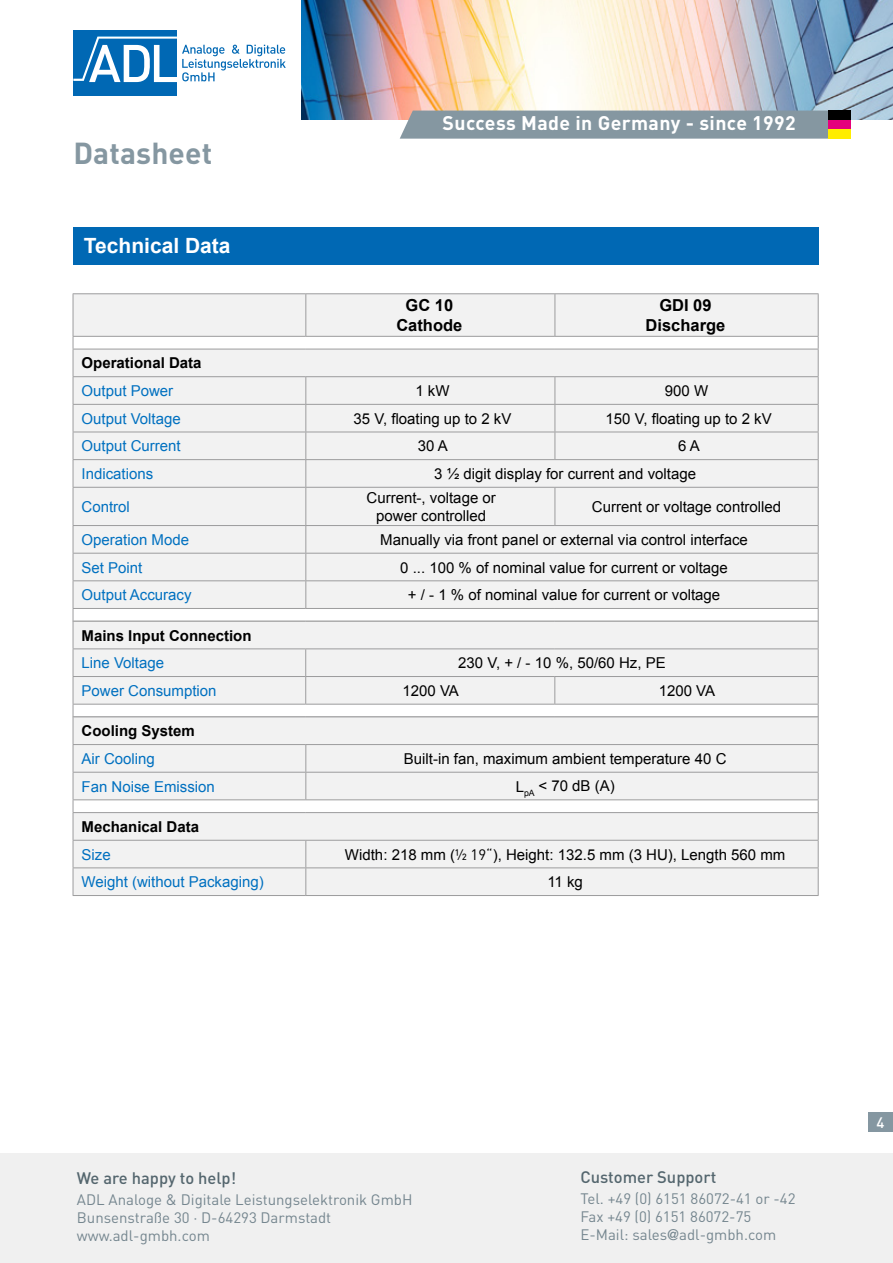
<style>
.page{position:relative;width:893px;height:1263px;background:#fff}
.page>*{position:absolute;margin:0;border:0;box-sizing:border-box;transform-origin:0 0}
.t1{font:700 30px "DIN";letter-spacing:.005em;color:#8597a1}
.t2{font:700 21px "Arial";color:#fff}
.t3{font:700 19.5px "DIN";letter-spacing:.02em;color:#fff}
.t4{font:500 16.5px "DIN";color:#54666e}
.t5{font:700 16.5px/19.8px "Arial";color:#000;text-align:center}
.t6{font:15px/18px "Arial";color:#000;text-align:center}
.t7{font:15px "Arial";color:#0070c0}
.t8{font:15px/18px "DIN";color:#75868f}
.t9{font:700 15px "Arial";color:#000}
.t10{font:500 15px "DIN";color:#fff}
.s1{font-style:inherit}
.s2{font-family:"DIN"}
.s3{font-family:"Helvetica Neue";font-weight:500}
</style>
<div class="page">
<div style="left:73px;top:30px;width:104px;height:65px;background:#0068b4"></div>
<svg style="left:73px;top:36px;width:213px;height:46px"></svg>
<img style="left:302px;top:0;width:591px;height:119px">
<div style="left:400px;top:111px;width:428px;height:28px;background:#8597a1"></div>
<div style="left:828px;top:111px;width:23px;height:9px;background:#000"></div>
<div style="left:828px;top:120px;width:23px;height:9px;background:#e5007c"></div>
<div style="left:828px;top:129px;width:23px;height:10px;background:#ffed00"></div>
<div style="left:73px;top:227px;width:746px;height:38px;background:#0068b4"></div>
<div style="left:74px;top:294px;width:744px;height:314px;background:#f2f2f2"></div>
<hr style="left:73px;top:293px;width:233px;height:1px;background:#9c9c9d">
<hr style="left:73px;top:294px;width:1px;height:42px;background:#9c9c9d">
<hr style="left:306px;top:293px;width:249px;height:1px;background:#9c9c9d">
<hr style="left:305px;top:294px;width:1px;height:42px;background:#9c9c9d">
<hr style="left:555px;top:293px;width:264px;height:1px;background:#9c9c9d">
<hr style="left:555px;top:294px;width:1px;height:42px;background:#9c9c9d">
<hr style="left:818px;top:294px;width:1px;height:42px;background:#9c9c9d">
<hr style="left:73px;top:336px;width:233px;height:1px;background:#9c9c9d">
<hr style="left:306px;top:336px;width:249px;height:1px;background:#9c9c9d">
<hr style="left:555px;top:336px;width:264px;height:1px;background:#9c9c9d">
<hr style="left:73px;top:349px;width:233px;height:1px;background:#9c9c9d">
<hr style="left:306px;top:349px;width:249px;height:1px;background:#9c9c9d">
<hr style="left:555px;top:349px;width:264px;height:1px;background:#9c9c9d">
<hr style="left:73px;top:376px;width:233px;height:1px;background:#9c9c9d">
<hr style="left:306px;top:376px;width:249px;height:1px;background:#9c9c9d">
<hr style="left:555px;top:376px;width:264px;height:1px;background:#9c9c9d">
<hr style="left:73px;top:404px;width:233px;height:1px;background:#9c9c9d">
<hr style="left:306px;top:404px;width:249px;height:1px;background:#9c9c9d">
<hr style="left:555px;top:404px;width:264px;height:1px;background:#9c9c9d">
<hr style="left:73px;top:432px;width:233px;height:1px;background:#9c9c9d">
<hr style="left:306px;top:432px;width:249px;height:1px;background:#9c9c9d">
<hr style="left:555px;top:432px;width:264px;height:1px;background:#9c9c9d">
<svg style="left:555px;top:377px;width:1px;height:82px"></svg>
<hr style="left:73px;top:459px;width:233px;height:1px;background:#9c9c9d">
<svg style="left:73px;top:337px;width:1px;height:150px"></svg>
<hr style="left:306px;top:459px;width:249px;height:1px;background:#9c9c9d">
<svg style="left:305px;top:377px;width:1px;height:110px"></svg>
<hr style="left:555px;top:459px;width:264px;height:1px;background:#9c9c9d">
<svg style="left:818px;top:337px;width:1px;height:150px"></svg>
<hr style="left:73px;top:487px;width:233px;height:1px;background:#9c9c9d">
<hr style="left:73px;top:488px;width:1px;height:37px;background:#9c9c9d">
<hr style="left:306px;top:487px;width:249px;height:1px;background:#9c9c9d">
<hr style="left:305px;top:488px;width:1px;height:37px;background:#9c9c9d">
<hr style="left:555px;top:487px;width:264px;height:1px;background:#9c9c9d">
<hr style="left:555px;top:488px;width:1px;height:37px;background:#9c9c9d">
<hr style="left:818px;top:488px;width:1px;height:37px;background:#9c9c9d">
<hr style="left:73px;top:525px;width:233px;height:1px;background:#9c9c9d">
<hr style="left:306px;top:525px;width:249px;height:1px;background:#9c9c9d">
<hr style="left:555px;top:525px;width:264px;height:1px;background:#9c9c9d">
<hr style="left:73px;top:553px;width:233px;height:1px;background:#9c9c9d">
<hr style="left:306px;top:553px;width:249px;height:1px;background:#9c9c9d">
<hr style="left:555px;top:553px;width:264px;height:1px;background:#9c9c9d">
<hr style="left:73px;top:580px;width:233px;height:1px;background:#9c9c9d">
<hr style="left:306px;top:580px;width:249px;height:1px;background:#9c9c9d">
<svg style="left:305px;top:526px;width:1px;height:82px"></svg>
<hr style="left:555px;top:580px;width:264px;height:1px;background:#9c9c9d">
<hr style="left:73px;top:608px;width:233px;height:1px;background:#9c9c9d">
<hr style="left:306px;top:608px;width:249px;height:1px;background:#9c9c9d">
<hr style="left:555px;top:608px;width:264px;height:1px;background:#9c9c9d">
<div style="left:0;top:1153px;width:893px;height:110px;background:#f0f0f0"></div>
<div style="left:868px;top:1113px;width:25px;height:19px;background:#8597a1"></div>
<div style="left:74px;top:622px;width:744px;height:82px;background:#f2f2f2"></div>
<hr style="left:73px;top:621px;width:233px;height:1px;background:#9c9c9d">
<hr style="left:306px;top:621px;width:249px;height:1px;background:#9c9c9d">
<hr style="left:555px;top:621px;width:264px;height:1px;background:#9c9c9d">
<hr style="left:73px;top:648px;width:233px;height:1px;background:#9c9c9d">
<hr style="left:306px;top:648px;width:249px;height:1px;background:#9c9c9d">
<hr style="left:555px;top:648px;width:264px;height:1px;background:#9c9c9d">
<hr style="left:73px;top:676px;width:233px;height:1px;background:#9c9c9d">
<hr style="left:306px;top:676px;width:249px;height:1px;background:#9c9c9d">
<svg style="left:305px;top:649px;width:1px;height:55px"></svg>
<hr style="left:555px;top:676px;width:264px;height:1px;background:#9c9c9d">
<svg style="left:554px;top:677px;width:1px;height:27px"></svg>
<hr style="left:73px;top:704px;width:233px;height:1px;background:#9c9c9d">
<hr style="left:306px;top:704px;width:249px;height:1px;background:#9c9c9d">
<hr style="left:555px;top:704px;width:264px;height:1px;background:#9c9c9d">
<svg style="left:74px;top:717px;width:744px;height:178px;fill:#f2f2f2"></svg>
<hr style="left:73px;top:716px;width:233px;height:1px;background:#9c9c9d">
<hr style="left:306px;top:716px;width:513px;height:1px;background:#9c9c9d">
<hr style="left:73px;top:744px;width:233px;height:1px;background:#9c9c9d">
<hr style="left:306px;top:744px;width:513px;height:1px;background:#9c9c9d">
<hr style="left:73px;top:772px;width:233px;height:1px;background:#9c9c9d">
<hr style="left:306px;top:772px;width:513px;height:1px;background:#9c9c9d">
<svg style="left:305px;top:745px;width:1px;height:54px"></svg>
<hr style="left:73px;top:799px;width:233px;height:1px;background:#9c9c9d">
<hr style="left:306px;top:799px;width:513px;height:1px;background:#9c9c9d">
<hr style="left:73px;top:812px;width:233px;height:1px;background:#9c9c9d">
<hr style="left:306px;top:812px;width:513px;height:1px;background:#9c9c9d">
<hr style="left:73px;top:840px;width:233px;height:1px;background:#9c9c9d">
<hr style="left:306px;top:840px;width:513px;height:1px;background:#9c9c9d">
<hr style="left:73px;top:867px;width:233px;height:1px;background:#9c9c9d">
<svg style="left:73px;top:526px;width:1px;height:369px"></svg>
<hr style="left:306px;top:867px;width:513px;height:1px;background:#9c9c9d">
<svg style="left:305px;top:841px;width:1px;height:54px"></svg>
<svg style="left:818px;top:526px;width:1px;height:369px"></svg>
<hr style="left:73px;top:895px;width:233px;height:1px;background:#9c9c9d">
<hr style="left:306px;top:895px;width:513px;height:1px;background:#9c9c9d">
<h1 class="t1" style="left:73px;top:133px;width:141px">Datasheet</h1>
<h2 class="t2" style="left:84px;top:232px;width:148px">Technical Data</h2>
<h3 class="t3" style="left:443px;top:110px;width:355px">Success Made in Germany - since 1992</h3>
<p class="t5" style="left:396px;top:296px;width:67px">GC 10<br>Cathode</p>
<p class="t5" style="left:646px;top:296px;width:81px">GDI 09<br>Discharge</p>
<p class="t9" style="left:82px;top:353px;width:122px">Operational Data</p>
<p class="t7" style="left:82px;top:381px;width:93px">Output Power</p>
<p class="t6" style="left:415px;top:382px;width:36px">1 kW</p>
<p class="t6" style="left:665px;top:382px;width:45px">900 W</p>
<p class="t7" style="left:82px;top:409px;width:101px">Output Voltage</p>
<p class="t6" style="left:354px;top:409px;width:159px">35 V, floating up to 2 kV</p>
<p class="t6" style="left:605px;top:409px;width:168px">150 V, floating up to 2 kV</p>
<p class="t7" style="left:82px;top:436px;width:101px">Output Current</p>
<p class="t6" style="left:418px;top:437px;width:32px">30 A</p>
<p class="t6" style="left:678px;top:437px;width:23px">6 A</p>
<p class="t7" style="left:82px;top:464px;width:73px">Indications</p>
<p class="t6" style="left:434px;top:465px;width:263px">3 ½ digit display for current and voltage</p>
<p class="t7" style="left:82px;top:497px;width:50px">Control</p>
<p class="t6" style="left:367px;top:489px;width:131px">Current-<span class="s1">,</span> voltage or power controlled</p>
<p class="t6" style="left:592px;top:498px;width:191px">Current or voltage controlled</p>
<p class="t7" style="left:82px;top:530px;width:109px">Operation Mode</p>
<p class="t6" style="left:380px;top:531px;width:369px">Manually via front panel or external via control interface</p>
<p class="t7" style="left:82px;top:557px;width:62px">Set Point</p>
<p class="t6" style="left:400px;top:558px;width:329px">0 ... 100 % of nominal value for current or voltage</p>
<p class="t7" style="left:82px;top:585px;width:112px">Output Accuracy</p>
<p class="t6" style="left:408px;top:586px;width:314px">+ / - 1 % of nominal value for current or voltage</p>
<p class="t9" style="left:82px;top:625px;width:172px">Mains Input Connection</p>
<p class="t7" style="left:82px;top:653px;width:84px">Line Voltage</p>
<p class="t6" style="left:458px;top:654px;width:209px">230 V, + / - 10 %, 50/60 Hz, PE</p>
<p class="t7" style="left:82px;top:681px;width:137px">Power Consumption</p>
<p class="t6" style="left:402px;top:682px;width:58px">1200 VA</p>
<p class="t6" style="left:659px;top:682px;width:58px">1200 VA</p>
<p class="t9" style="left:82px;top:721px;width:115px">Cooling System</p>
<p class="t7" style="left:82px;top:749px;width:75px">Air Cooling</p>
<p class="t6" style="left:404px;top:750px;width:324px">Built-in fan, maximum ambient temperature 40 C</p>
<p class="t7" style="left:82px;top:776px;width:135px">Fan Noise Emission</p>
<p class="t6" style="left:516px;top:777px;width:100px">L<sub>pA</sub> &lt; 70 dB (A)</p>
<p class="t9" style="left:82px;top:817px;width:119px">Mechanical Data</p>
<p class="t7" style="left:82px;top:844px;width:31px">Size</p>
<p class="t6" style="left:345px;top:846px;width:442px">Width: 218 mm (<span class="s2">½ 19“</span>), Height: 132.5 mm (3 HU), Length 560 mm</p>
<p class="t7" style="left:82px;top:872px;width:184px">Weight (without Packaging)</p>
<p class="t6" style="left:547px;top:873px;width:37px">11 kg</p>
<p class="t4" style="left:77px;top:1168px;width:161px">We are happy to help!</p>
<p class="t8" style="left:77px;top:1190px;width:337px">ADL Analoge &amp; Digitale Leistungselektronik GmbH<br>Bunsenstraße 30 · D-64293 Darmstadt www.adl-gmbh.com</p>
<p class="t4" style="left:580px;top:1166px;width:137px">Customer Support</p>
<p class="t8" style="left:580px;top:1189px;width:217px">Tel. +49 (0) 6151 86072-41 or -42<br>Fax +49 (0) 6151 86072-75<br>E-Mail: sales<span class="s3">@</span>adl-gmbh.com</p>
<p class="t10" style="left:876px;top:1113px;width:9px">4</p>
</div>
